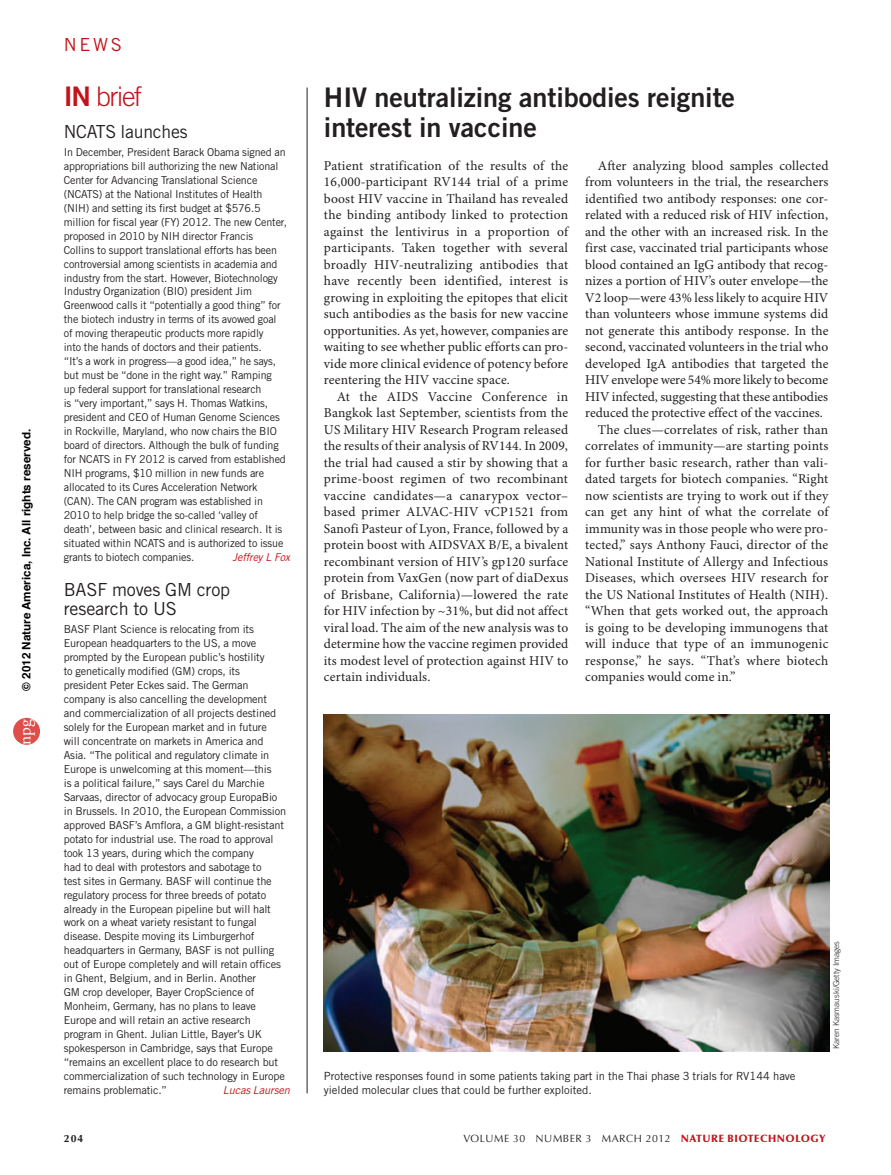
<style>
.page{position:relative;width:891px;height:1175px;background:#fff}
.page>*{position:absolute;margin:0;border:0;box-sizing:border-box;transform-origin:0 0}
.t1{font:27px/30px "Trade Gothic LT Std Bd 2";letter-spacing:-.005em;color:#231f20}
.t2{font:300 27px "Trade Gothic LT Std";letter-spacing:-.05em;color:#c4121a}
.t3{font:18px/18.8px "Trade Gothic LT Std";letter-spacing:-.01em;color:#231f20}
.t4{font:18px "Trade Gothic LT Std";color:#c4121a}
.t5{font:17.4px "Adobe Garamond Pro";color:#fff}
.t6{font:13.5px/16.5px "Minion Pro";letter-spacing:.005em;color:#231f20;text-align:justify}
.t7{font:13.5px "Minion Pro";letter-spacing:-.015em;color:#231f20}
.t8{font:700 11.7px "Helvetica";color:#000}
.t9{font:11.25px/14.2px "Trade Gothic LT Std";letter-spacing:-.005em;color:#231f20}
.t10{font:10.95px/14px "Trade Gothic LT Std";letter-spacing:-.015em;color:#231f20}
.t11{font:italic 10.95px "Trade Gothic LT Std";letter-spacing:-.015em;color:#c4121a}
.t12{font:10.5px "Optima LT Std";letter-spacing:.05em;color:#231f20}
.t13{font:700 10.5px "Optima LT Std";color:#231f20}
.t14{font:300 8.25px "Trade Gothic LT Std";letter-spacing:-.005em;color:#231f20}
.s1{font-family:"Trade Gothic LT Std Bd 2";font-weight:400}
.s2{font-weight:900;color:#c4121a}
</style>
<div class="page">
<img style="left:324px;top:714px;width:505px;height:337px">
<hr style="left:307px;top:88px;width:1px;height:1005px;background:#231f20">
<div style="left:13px;top:718px;width:27px;height:26px;background:#df4e4a;border-radius:50%"></div>
<p class="t8" style="left:22px;top:690px;width:263px;rotate:-90deg">© 2012 Nature America, Inc. All rights reserved.</p>
<h3 class="t5" style="left:14px;top:744px;width:28px;rotate:-90deg">npg</h3>
<h2 class="t4" style="left:64px;top:34px;width:60px">NEWS</h2>
<h1 class="t2" style="left:64px;top:80px;width:79px"><span class="s1">in</span> brief</h1>
<h2 class="t3" style="left:64px;top:122px;width:125px">NCATS launches</h2>
<p class="t10" style="left:64px;top:145px;width:225px">In December, President Barack Obama signed an appropriations bill authorizing the new National Center for Advancing Translational Science (NCATS) at the National Institutes of Health (NIH) and setting its first budget at $576.5 million for fiscal year (FY) 2012. The new Center, proposed in 2010 by NIH director Francis<br>Collins to support translational efforts has been controversial among scientists in academia and industry from the start. However, Biotechnology Industry Organization (BIO) president Jim Greenwood calls it “potentially a good thing” for the biotech industry in terms of its avowed goal of moving therapeutic products more rapidly<br>into the hands of doctors and their patients.<br>“It’s a work in progress—a good idea,” he says, but must be “done in the right way.” Ramping<br>up federal support for translational research<br>is “very important,” says H. Thomas Watkins, president and CEO of Human Genome Sciences in Rockville, Maryland, who now chairs the BIO board of directors. Although the bulk of funding for NCATS in FY 2012 is carved from established NIH programs, $10 million in new funds are allocated to its Cures Acceleration Network (CAN). The CAN program was established in 2010 to help bridge the so-called ‘valley of death’, between basic and clinical research. It is situated within NCATS and is authorized to issue grants to biotech companies.</p>
<p class="t11" style="left:233px;top:550px;width:59px">Jeffrey L Fox</p>
<h2 class="t3" style="left:64px;top:580px;width:168px">BASF moves GM crop research to US</h2>
<p class="t10" style="left:64px;top:622px;width:224px">BASF Plant Science is relocating from its European headquarters to the US, a move prompted by the European public’s hostility<br>to genetically modified (GM) crops, its<br>president Peter Eckes said. The German company is also cancelling the development and commercialization of all projects destined solely for the European market and in future<br>will concentrate on markets in America and Asia. “The political and regulatory climate in Europe is unwelcoming at this moment—this<br>is a political failure,” says Carel du Marchie Sarvaas, director of advocacy group EuropaBio in Brussels. In 2010, the European Commission approved BASF’s Amflora, a GM blight-resistant potato for industrial use. The road to approval took 13 years, during which the company<br>had to deal with protestors and sabotage to<br>test sites in Germany. BASF will continue the regulatory process for three breeds of potato already in the European pipeline but will halt work on a wheat variety resistant to fungal disease. Despite moving its Limburgerhof headquarters in Germany, BASF is not pulling out of Europe completely and will retain offices in Ghent, Belgium, and in Berlin. Another<br>GM crop developer, Bayer CropScience of Monheim, Germany, has no plans to leave Europe and will retain an active research program in Ghent. Julian Little, Bayer’s UK spokesperson in Cambridge, says that Europe “remains an excellent place to do research but commercialization of such technology in Europe remains problematic.”</p>
<p class="t11" style="left:223px;top:1083px;width:69px">Lucas Laursen</p>
<h1 class="t1" style="left:324px;top:82px;width:413px">HIV neutralizing antibodies reignite interest in vaccine</h1>
<p class="t6" style="left:324px;top:158px;width:246px">Patient stratification of the results of the 16,000-participant RV144 trial of a prime boost HIV vaccine in Thailand has revealed the binding antibody linked to protection against the lentivirus in a proportion of participants. Taken together with several broadly HIV-neutralizing antibodies that have recently been identified, interest is growing in exploiting the epitopes that elicit such antibodies as the basis for new vaccine opportunities. As yet, however, companies are waiting to see whether public efforts can pro&shy;vide more clinical evidence of potency before reentering the HIV vaccine space.</p>
<p class="t6" style="left:324px;top:389px;width:246px;text-indent:13px">At the AIDS Vaccine Conference in Bangkok last September, scientists from the US Military HIV Research Program released the results of their analysis of RV144. In 2009, the trial had caused a stir by showing that a prime-boost regimen of two recombinant vaccine candidates—a canarypox vector– based primer ALVAC-HIV vCP1521 from Sanofi Pasteur of Lyon, France, followed by a protein boost with AIDSVAX B/E, a bivalent recombinant version of HIV’s gp120 surface protein from VaxGen (now part of diaDexus of Brisbane, California)—lowered the rate for HIV infection by ~31%, but did not affect viral load. The aim of the new analysis was to determine how the vaccine regimen provided its modest level of protection against HIV to certain individuals.</p>
<p class="t6" style="left:598px;top:158px;width:232px">After analyzing blood samples collected</p>
<p class="t6" style="left:585px;top:174px;width:245px">from volunteers in the trial, the researchers</p>
<p class="t6" style="left:585px;top:191px;width:245px">identified two antibody responses: one cor-</p>
<p class="t6" style="left:585px;top:207px;width:244px">related with a reduced risk of HIV infection,</p>
<p class="t6" style="left:585px;top:224px;width:245px">and the other with an increased risk. In the</p>
<p class="t6" style="left:585px;top:240px;width:245px">first case, vaccinated trial participants whose</p>
<p class="t6" style="left:585px;top:257px;width:245px">blood contained an IgG antibody that recog-</p>
<p class="t6" style="left:585px;top:273px;width:245px">nizes a portion of HIV’s outer envelope—the</p>
<p class="t6" style="left:585px;top:290px;width:245px">V2 loop—were 43% less likely to acquire HIV</p>
<p class="t6" style="left:585px;top:306px;width:245px">than volunteers whose immune systems did</p>
<p class="t6" style="left:585px;top:323px;width:245px">not generate this antibody response. In the</p>
<p class="t6" style="left:585px;top:339px;width:245px">second, vaccinated volunteers in the trial who</p>
<p class="t6" style="left:585px;top:356px;width:245px">developed IgA antibodies that targeted the</p>
<p class="t7" style="left:585px;top:372px;width:244px">HIV envelope were 54% more likely to become</p>
<p class="t6" style="left:585px;top:389px;width:245px">HIV infected, suggesting that these antibodies</p>
<p class="t6" style="left:585px;top:405px;width:239px">reduced the protective effect of the vaccines.</p>
<p class="t6" style="left:598px;top:422px;width:232px">The clues—correlates of risk, rather than</p>
<p class="t6" style="left:585px;top:438px;width:245px">correlates of immunity—are starting points</p>
<p class="t6" style="left:585px;top:455px;width:245px">for further basic research, rather than vali-</p>
<p class="t6" style="left:585px;top:471px;width:245px">dated targets for biotech companies. “Right</p>
<p class="t6" style="left:585px;top:488px;width:245px">now scientists are trying to work out if they</p>
<p class="t6" style="left:585px;top:504px;width:245px">can get any hint of what the correlate of</p>
<p class="t6" style="left:585px;top:520px;width:245px">immunity was in those people who were pro-</p>
<p class="t6" style="left:585px;top:537px;width:244px">tected,” says Anthony Fauci, director of the</p>
<p class="t6" style="left:585px;top:553px;width:245px">National Institute of Allergy and Infectious</p>
<p class="t6" style="left:585px;top:570px;width:245px">Diseases, which oversees HIV research for</p>
<p class="t6" style="left:585px;top:586px;width:245px">the US National Institutes of Health (NIH).</p>
<p class="t6" style="left:585px;top:603px;width:245px">“When that gets worked out, the approach</p>
<p class="t6" style="left:585px;top:619px;width:245px">is going to be developing immunogens that</p>
<p class="t6" style="left:585px;top:636px;width:245px">will induce that type of an immunogenic</p>
<p class="t6" style="left:585px;top:652px;width:245px">response,” he says. “That’s where biotech</p>
<p class="t6" style="left:585px;top:669px;width:152px">companies would come in.”</p>
<p class="t9" style="left:324px;top:1068px;width:473px">Protective responses found in some patients taking part in the Thai phase 3 trials for RV144 have yielded molecular clues that could be further exploited.</p>
<p class="t14" style="left:831px;top:1048px;width:109px;rotate:-90deg">Karen Kasmauski/Getty Images</p>
<p class="t13" style="left:64px;top:1132px;width:21px">204</p>
<p class="t12" style="left:463px;top:1132px;width:364px">VOLUME 30 NUMBER 3 MARCH 2012 <span class="s2">NATURE BIOTECHNOLOGY</span></p>
</div>
